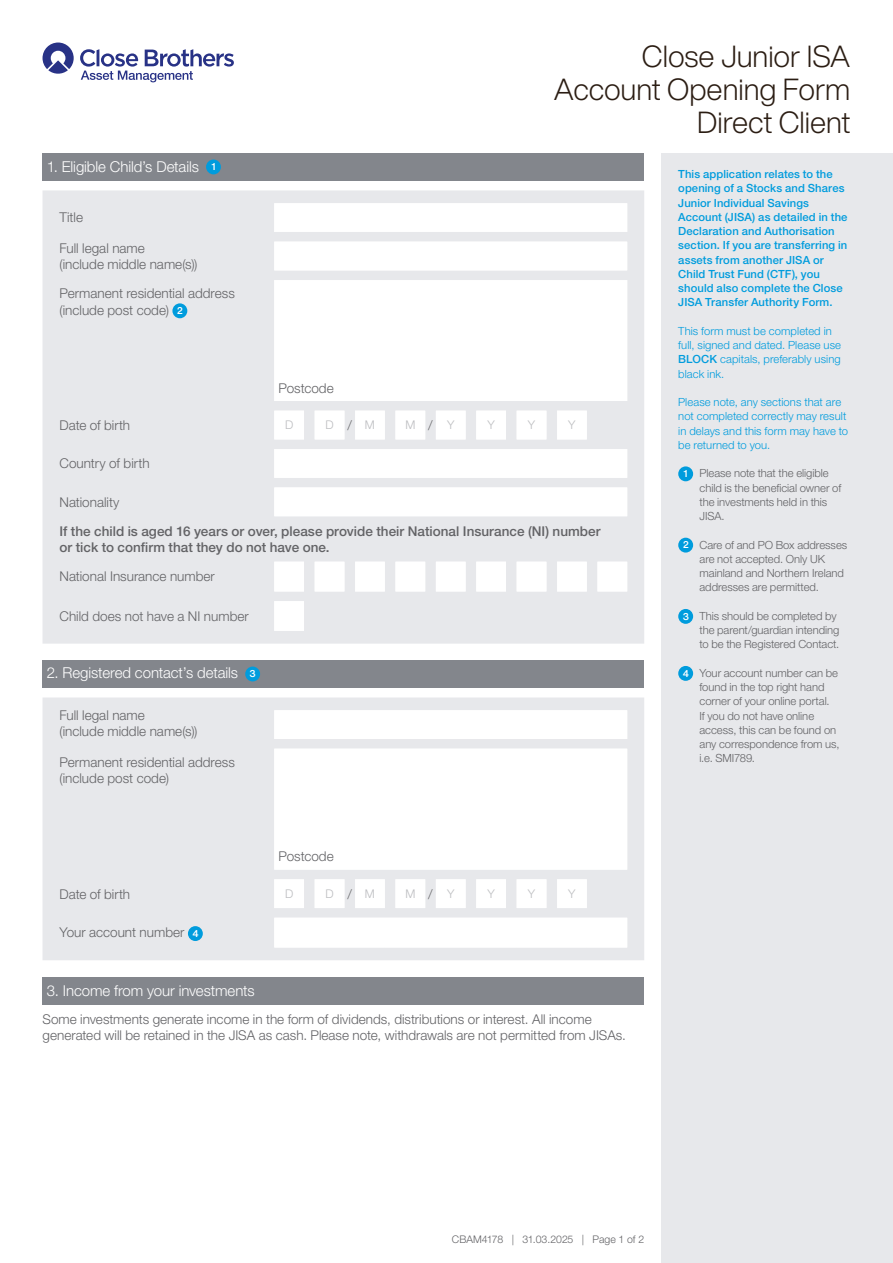
<style>
.page{position:relative;width:893px;height:1263px;background:#fff}
.page>*{position:absolute;margin:0;border:0;box-sizing:border-box;transform-origin:0 0}
.Main_heading1{font:300 30px/33px "Helvetica Now Display";letter-spacing:-.005em;color:#2b1d13;text-align:right}
.Section_head_white{font:300 15px "Helvetica Neue LT Pro";letter-spacing:-.005em;color:#fff}
.Bodytext{font:300 13.5px/16.5px "Helvetica Neue LT Pro";color:#636366}
.Bodytext-2{font:500 13.5px/16.5px "Helvetica Neue LT Pro";color:#636366}
.DD_MM_YY_box{font:300 12px "Helvetica Neue LT Pro";color:#bcbdc0}
.Notes_grey{font:300 11.25px/14.2px "Helvetica Neue LT Pro";letter-spacing:-.005em;color:#636366}
.Notes_Dark_blue{font:500 11.25px/14.2px "Helvetica Neue LT Pro";letter-spacing:.01em;color:#009cdd}
.Notes_Dark_blue-2{font:300 11.25px/14.2px "Helvetica Neue LT Pro";letter-spacing:.005em;color:#009cdd}
.t1{font:300 10.5px "Helvetica Neue LT Pro";letter-spacing:-.005em;color:#636366}
.Note_numbers_in_blue_box{font:500 9.75px "Helvetica Now Text";color:#fff}
.s1{font-weight:500}
</style>
<div class="page">
<div style="left:661px;top:153px;width:232px;height:1110px;background:#e7e8eb"></div>
<div style="left:678px;top:466px;width:15px;height:15px;background:#009cdd;border-radius:50%"></div>
<div style="left:678px;top:538px;width:15px;height:15px;background:#009cdd;border-radius:50%"></div>
<div style="left:678px;top:609px;width:15px;height:15px;background:#009cdd;border-radius:50%"></div>
<div style="left:678px;top:666px;width:15px;height:15px;background:#009cdd;border-radius:50%"></div>
<div style="left:43px;top:153px;width:601px;height:28px;background:#83868c"></div>
<div style="left:206px;top:159px;width:15px;height:15px;background:#009cdd;border-radius:50%"></div>
<div style="left:43px;top:190px;width:601px;height:454px;background:#e7e8eb"></div>
<svg style="left:274px;top:203px;width:353px;height:428px"></svg>
<div style="left:172px;top:303px;width:15px;height:15px;background:#009cdd;border-radius:50%"></div>
<div style="left:43px;top:660px;width:601px;height:28px;background:#83868c"></div>
<div style="left:245px;top:666px;width:15px;height:15px;background:#009cdd;border-radius:50%"></div>
<div style="left:43px;top:697px;width:601px;height:263px;background:#e7e8eb"></div>
<svg style="left:274px;top:710px;width:353px;height:237px"></svg>
<div style="left:188px;top:926px;width:15px;height:15px;background:#009cdd;border-radius:50%"></div>
<div style="left:43px;top:977px;width:601px;height:27px;background:#83868c"></div>
<svg style="left:43px;top:43px;width:31px;height:31px"></svg>
<svg style="left:80px;top:49px;width:154px;height:33px"></svg>
<p class="Main_heading1" style="left:554px;top:39px;width:298px">Close Junior ISA<br>Account Opening Form<br>Direct Client</p>
<p class="Section_head_white" style="left:47px;top:158px;width:154px">1. Eligible Child’s Details</p>
<p class="Note_numbers_in_blue_box" style="left:211px;top:160px;width:6px">1</p>
<p class="Bodytext" style="left:60px;top:209px;width:25px">Title</p>
<p class="Bodytext" style="left:60px;top:239px;width:139px">Full legal name<br>(include middle name(s))</p>
<p class="Bodytext" style="left:60px;top:285px;width:177px">Permanent residential address (include post code)</p>
<p class="Note_numbers_in_blue_box" style="left:177px;top:304px;width:8px">2</p>
<p class="Bodytext" style="left:279px;top:379px;width:57px">Postcode</p>
<p class="Bodytext" style="left:60px;top:416px;width:72px">Date of birth</p>
<p class="DD_MM_YY_box" style="left:285px;top:418px;width:10px">D</p>
<p class="DD_MM_YY_box" style="left:325px;top:418px;width:10px">D</p>
<p class="Bodytext" style="left:347px;top:416px;width:6px">/</p>
<p class="DD_MM_YY_box" style="left:365px;top:418px;width:11px">M</p>
<p class="DD_MM_YY_box" style="left:405px;top:418px;width:11px">M</p>
<p class="Bodytext" style="left:428px;top:416px;width:6px">/</p>
<p class="DD_MM_YY_box" style="left:447px;top:418px;width:9px">Y</p>
<p class="DD_MM_YY_box" style="left:487px;top:418px;width:9px">Y</p>
<p class="DD_MM_YY_box" style="left:528px;top:418px;width:9px">Y</p>
<p class="DD_MM_YY_box" style="left:568px;top:418px;width:9px">Y</p>
<p class="Bodytext" style="left:60px;top:455px;width:92px">Country of birth</p>
<p class="Bodytext" style="left:60px;top:493px;width:62px">Nationality</p>
<p class="Bodytext-2" style="left:60px;top:522px;width:542px">If the child is aged 16 years or over, please provide their National Insurance (NI) number or tick to confirm that they do not have one.</p>
<p class="Bodytext" style="left:60px;top:568px;width:157px">National Insurance number</p>
<p class="Bodytext" style="left:60px;top:607px;width:191px">Child does not have a NI number</p>
<p class="Section_head_white" style="left:47px;top:663px;width:193px">2. Registered contact’s details</p>
<p class="Note_numbers_in_blue_box" style="left:250px;top:667px;width:8px">3</p>
<p class="Bodytext" style="left:60px;top:706px;width:139px">Full legal name<br>(include middle name(s))</p>
<p class="Bodytext" style="left:60px;top:753px;width:177px">Permanent residential address (include post code)</p>
<p class="Bodytext" style="left:278px;top:848px;width:57px">Postcode</p>
<p class="Bodytext" style="left:60px;top:885px;width:72px">Date of birth</p>
<p class="DD_MM_YY_box" style="left:285px;top:886px;width:10px">D</p>
<p class="DD_MM_YY_box" style="left:325px;top:886px;width:10px">D</p>
<p class="Bodytext" style="left:347px;top:885px;width:6px">/</p>
<p class="DD_MM_YY_box" style="left:365px;top:886px;width:11px">M</p>
<p class="DD_MM_YY_box" style="left:405px;top:886px;width:11px">M</p>
<p class="Bodytext" style="left:428px;top:885px;width:6px">/</p>
<p class="DD_MM_YY_box" style="left:447px;top:886px;width:9px">Y</p>
<p class="DD_MM_YY_box" style="left:487px;top:886px;width:9px">Y</p>
<p class="DD_MM_YY_box" style="left:528px;top:886px;width:9px">Y</p>
<p class="DD_MM_YY_box" style="left:568px;top:886px;width:9px">Y</p>
<p class="Bodytext" style="left:60px;top:924px;width:126px">Your account number</p>
<p class="Note_numbers_in_blue_box" style="left:192px;top:927px;width:8px">4</p>
<p class="Section_head_white" style="left:47px;top:981px;width:209px">3. Income from your investments</p>
<p class="Bodytext" style="left:43px;top:1010px;width:585px">Some investments generate income in the form of dividends, distributions or interest. All income generated will be retained in the JISA as cash. Please note, withdrawals are not permitted from JISAs.</p>
<p class="Notes_Dark_blue" style="left:678px;top:167px;width:171px">This application relates to the opening of a Stocks and Shares<br>Junior Individual Savings<br>Account (JISA) as detailed in the<br>Declaration and Authorisation section. If you are transferring in assets from another JISA or<br>Child Trust Fund (CTF), you should also complete the Close<br>JISA Transfer Authority Form.</p>
<p class="Notes_Dark_blue-2" style="left:678px;top:324px;width:164px">This form must be completed in full, signed and dated. Please use<br><span class="s1">BLOCK</span> capitals, preferably using black ink.</p>
<p class="Notes_Dark_blue-2" style="left:678px;top:395px;width:171px">Please note, any sections that are not completed correctly may result in delays and this form may have to be returned to you.</p>
<p class="Note_numbers_in_blue_box" style="left:684px;top:467px;width:6px">1</p>
<p class="Notes_grey" style="left:699px;top:466px;width:143px">Please note that the eligible child is the beneficial owner of the investments held in this<br>JISA.</p>
<p class="Note_numbers_in_blue_box" style="left:683px;top:538px;width:8px">2</p>
<p class="Notes_grey" style="left:699px;top:537px;width:149px">Care of and PO Box addresses are not accepted. Only UK mainland and Northern Ireland addresses are permitted.</p>
<p class="Note_numbers_in_blue_box" style="left:683px;top:610px;width:8px">3</p>
<p class="Notes_grey" style="left:699px;top:609px;width:141px">This should be completed by the parent/guardian intending to be the Registered Contact.</p>
<p class="Note_numbers_in_blue_box" style="left:683px;top:667px;width:8px">4</p>
<p class="Notes_grey" style="left:699px;top:666px;width:142px">Your account number can be found in the top right hand corner of your online portal.<br>If you do not have online access, this can be found on any correspondence from us, i.e. SMI789.</p>
<p class="t1" style="left:452px;top:1233px;width:194px">CBAM4178 | 31.03.2025 | Page 1 of 2</p>
</div>
